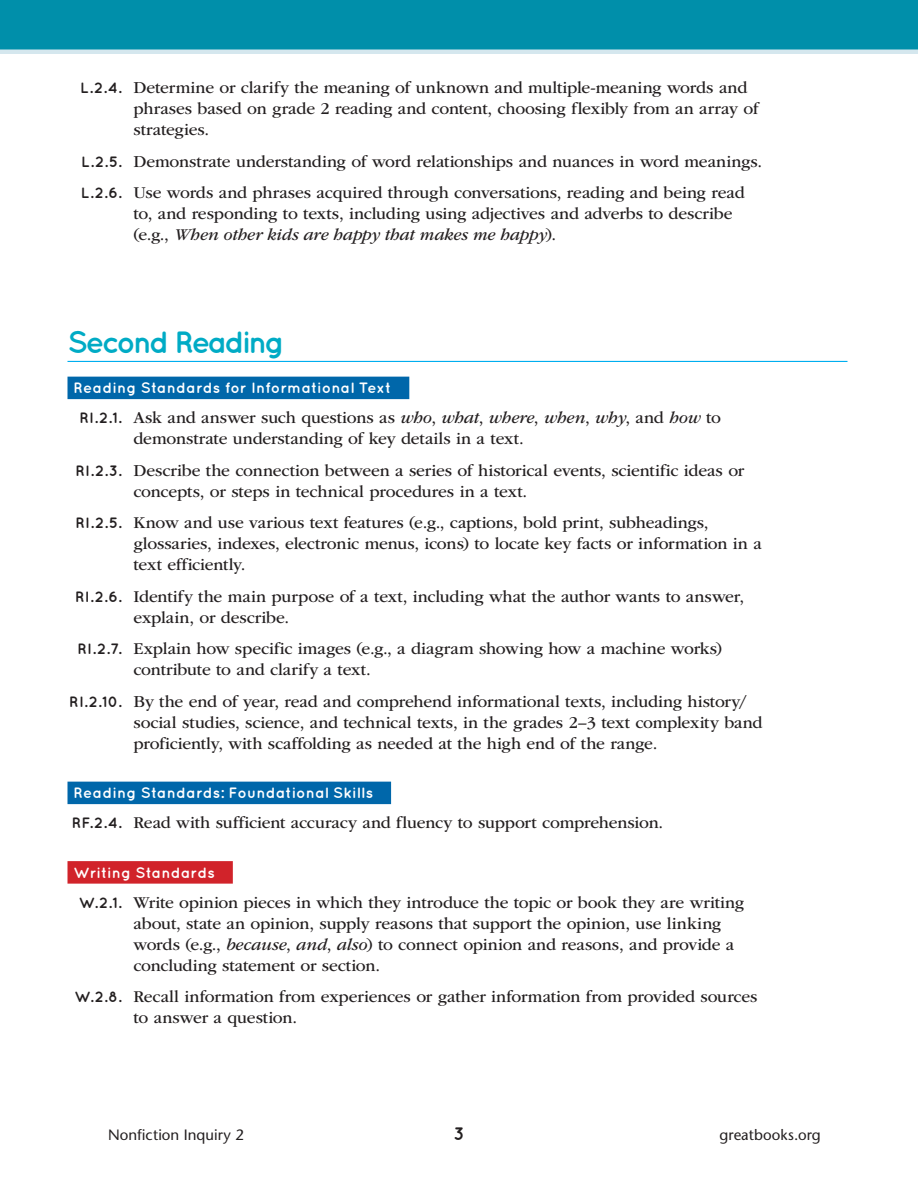
<style>
.page{position:relative;width:918px;height:1188px;background:#fff}
.page>*{position:absolute;margin:0;border:0;box-sizing:border-box;transform-origin:0 0}
.CHARET_B_head{font:700 30.75px "Quicksand";letter-spacing:-.085em;color:#00abc5}
.t1{font:700 18px "Quicksand";color:#231f20}
.CHART_NL{font:17.25px/21px "ITC Garamond Std";letter-spacing:-.01em;color:#231f20}
.CHART_head_READING{font:700 15px "Quicksand";letter-spacing:.015em;color:#fff}
.t2{font:500 15px "Stone Sans Std";letter-spacing:.005em;color:#231f20}
.CHART_head_WRITING{font:700 15px "Quicksand";letter-spacing:.015em;color:#fff}
.s1{font-family:"Quicksand";font-weight:700;font-size:15px}
.s2{font-style:italic}
</style>
<div class="page">
<div style="left:0;top:0;width:918px;height:54px;background:#008faa"></div>
<hr style="left:0;top:50px;width:918px;height:4px;background:#d5e7ee">
<hr style="left:68px;top:361px;width:780px;height:1px;background:#00aeef">
<div style="left:68px;top:377px;width:341px;height:22px;background:#0067aa"></div>
<div style="left:68px;top:782px;width:323px;height:22px;background:#0067aa"></div>
<div style="left:68px;top:861px;width:165px;height:23px;background:#d1232a"></div>
<p class="CHART_NL" style="left:134px;top:77px;width:627px;text-indent:-53px"><span class="s1">L.2.4.</span> Determine or clarify the meaning of unknown and multiple-meaning words and phrases based on grade 2 reading and content, choosing flexibly from an array of strategies.</p>
<p class="CHART_NL" style="left:81px;top:151px;width:683px"><span class="s1">L.2.5.</span> Demonstrate understanding of word relationships and nuances in word meanings.</p>
<p class="CHART_NL" style="left:134px;top:182px;width:613px;text-indent:-53px"><span class="s1">L.2.6.</span> Use words and phrases acquired through conversations, reading and being read to, and responding to texts, including using adjectives and adverbs to describe (e.g., <span class="s2">When other kids are happy that makes me happy</span>).</p>
<p class="CHARET_B_head" style="left:68px;top:323px;width:219px">Second Reading</p>
<p class="CHART_head_READING" style="left:74px;top:379px;width:319px">Reading Standards for Informational Text</p>
<p class="CHART_NL" style="left:134px;top:407px;width:589px;text-indent:-54px"><span class="s1">RI.2.1.</span> Ask and answer such questions as <span class="s2">who</span>, <span class="s2">what</span>, <span class="s2">where</span>, <span class="s2">when</span>, <span class="s2">why</span>, and <span class="s2">how</span> to demonstrate understanding of key details in a text.</p>
<p class="CHART_NL" style="left:134px;top:460px;width:612px;text-indent:-58px"><span class="s1">RI.2.3.</span> Describe the connection between a series of historical events, scientific ideas or concepts, or steps in technical procedures in a text.</p>
<p class="CHART_NL" style="left:134px;top:512px;width:630px;text-indent:-58px"><span class="s1">RI.2.5.</span> Know and use various text features (e.g., captions, bold print, subheadings, glossaries, indexes, electronic menus, icons) to locate key facts or information in a text efficiently.</p>
<p class="CHART_NL" style="left:134px;top:586px;width:612px;text-indent:-58px"><span class="s1">RI.2.6.</span> Identify the main purpose of a text, including what the author wants to answer, explain, or describe.</p>
<p class="CHART_NL" style="left:134px;top:638px;width:590px;text-indent:-56px"><span class="s1">RI.2.7.</span> Explain how specific images (e.g., a diagram showing how a machine works) contribute to and clarify a text.</p>
<p class="CHART_NL" style="left:134px;top:691px;width:631px;text-indent:-64px"><span class="s1">RI.2.10.</span> By the end of year, read and comprehend informational texts, including history/ social studies, science, and technical texts, in the grades 2–3 text complexity band proficiently, with scaffolding as needed at the high end of the range.</p>
<p class="CHART_head_READING" style="left:74px;top:784px;width:301px">Reading Standards: Foundational Skills</p>
<p class="CHART_NL" style="left:72px;top:812px;width:593px"><span class="s1">RF.2.4.</span> Read with sufficient accuracy and fluency to support comprehension.</p>
<p class="CHART_head_WRITING" style="left:74px;top:863px;width:143px">Writing Standards</p>
<p class="CHART_NL" style="left:134px;top:892px;width:612px;text-indent:-55px"><span class="s1">W.2.1.</span> Write opinion pieces in which they introduce the topic or book they are writing about, state an opinion, supply reasons that support the opinion, use linking words (e.g., <span class="s2">because</span>, <span class="s2">and</span>, <span class="s2">also</span>) to connect opinion and reasons, and provide a concluding statement or section.</p>
<p class="CHART_NL" style="left:134px;top:986px;width:625px;text-indent:-59px"><span class="s1">W.2.8.</span> Recall information from experiences or gather information from provided sources to answer a question.</p>
<p class="t2" style="left:108px;top:1126px;width:137px">Nonfiction Inquiry 2</p>
<p class="t1" style="left:454px;top:1123px;width:12px">3</p>
<p class="t2" style="left:720px;top:1126px;width:103px">greatbooks.org</p>
</div>
